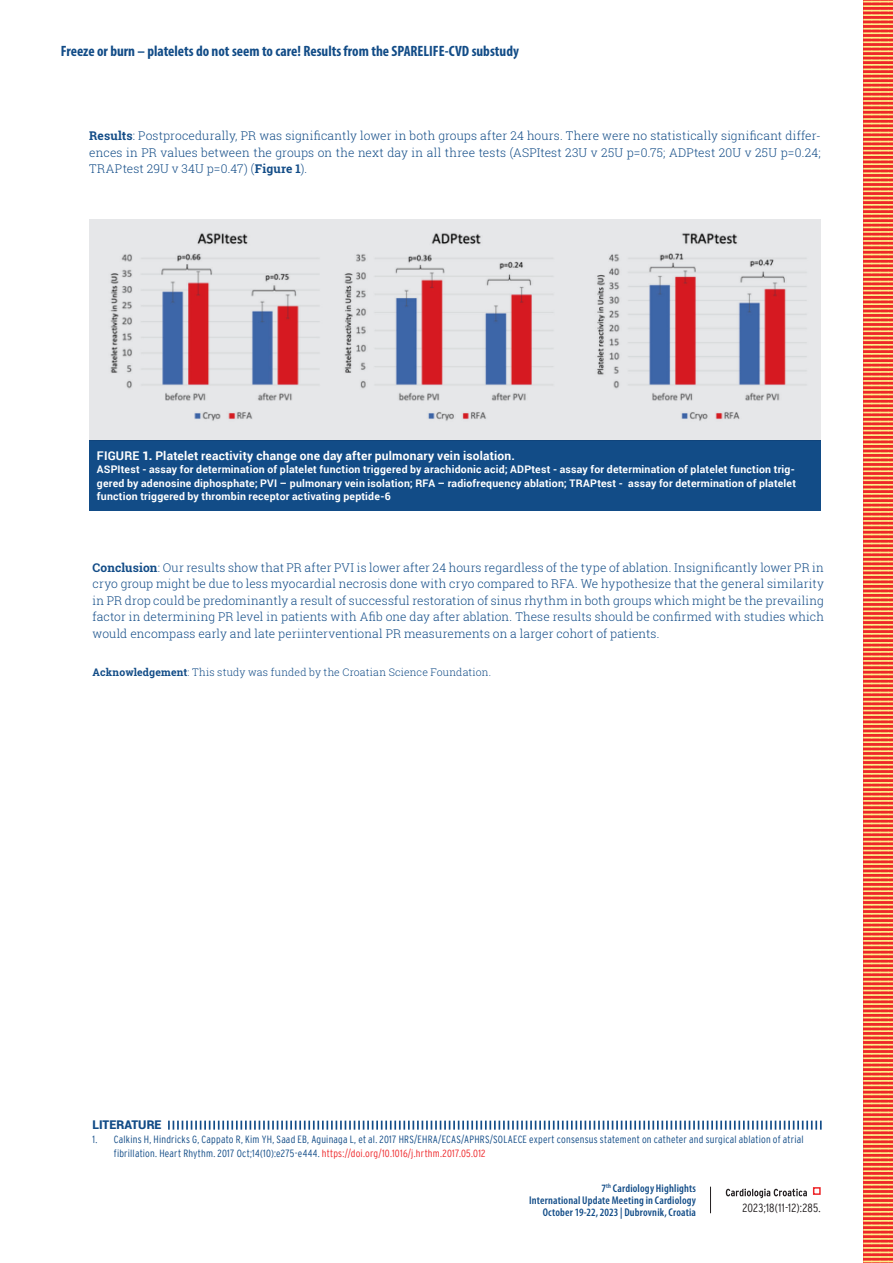
<style>
.page{position:relative;width:893px;height:1263px;background:#fff}
.page>*{position:absolute;margin:0;border:0;box-sizing:border-box;transform-origin:0 0}
.t1{font:700 condensed 15px "Myriad Pro";color:#124c87}
.t2{font:300 12px/16.5px "Roboto Slab";letter-spacing:.01em;color:#124c87;text-align:justify}
.t3{font:700 12px "Roboto";letter-spacing:.015em;color:#fff}
.t4{font:300 condensed 12px "Interstate";letter-spacing:.015em;color:#231f20}
.t5{font:900 12px "Roboto";letter-spacing:.005em;color:#124c87}
.t6{font:600 condensed 11.25px/12px "Myriad Pro";letter-spacing:.015em;color:#124c87;text-align:right}
.t7{font:700 10.5px/13.5px "Roboto";letter-spacing:.02em;color:#fff;text-align:justify}
.t8{font:300 condensed 10.5px/13.5px "Interstate";letter-spacing:.02em;color:#124c87}
.t9{font:300 10.5px "Roboto Slab";letter-spacing:.015em;color:#124c87}
.s1{font-weight:700}
.s2{font-weight:900}
.s3{color:#ee2629}
</style>
<div class="page">
<svg style="left:726px;top:1188px;width:81px;height:10px"></svg>
<div style="left:813px;top:1187px;width:8px;height:8px;border:2px solid #ee2629"></div>
<svg style="left:710px;top:1187px;width:1px;height:26px"></svg>
<svg style="left:168px;top:1120px;width:654px;height:9px"></svg>
<svg style="left:863px;top:0;width:30px;height:1263px;background:#f26e4b"></svg>
<div style="left:89px;top:440px;width:732px;height:71px;background:#124c87"></div>
<div style="left:89px;top:219px;width:732px;height:221px;background:#e6e7e9"></div>
<img style="left:110px;top:233px;width:697px;height:188px">
<p class="t1" style="left:61px;top:42px;width:460px">Freeze or burn – platelets do not seem to care! Results from the SPARELIFE-CVD substudy</p>
<p class="t2" style="left:89px;top:127px;width:733px"><span class="s1">Results</span>: Postprocedurally, PR was significantly lower in both groups after 24 hours. There were no statistically significant differ&shy;ences in PR values between the groups on the next day in all three tests (ASPItest 23U v 25U p=0.75; ADPtest 20U v 25U p=0.24; TRAPtest 29U v 34U p=0.47) (<span class="s1">Figure 1</span>).</p>
<p class="t3" style="left:97px;top:447px;width:419px">Figure <span class="s2">1.</span> Platelet reactivity change one day after pulmonary vein isolation.</p>
<p class="t7" style="left:97px;top:463px;width:701px">ASPItest - assay for determination of platelet function triggered by arachidonic acid; ADPtest - assay for determination of platelet function trig&shy;gered by adenosine diphosphate; PVI – pulmonary vein isolation; RFA – radiofrequency ablation; TRAPtest - assay for determination of platelet function triggered by thrombin receptor activating peptide-6</p>
<p class="t2" style="left:93px;top:559px;width:733px"><span class="s1">Conclusion</span>: Our results show that PR after PVI is lower after 24 hours regardless of the type of ablation. Insignificantly lower PR in cryo group might be due to less myocardial necrosis done with cryo compared to RFA. We hypothesize that the general similarity in PR drop could be predominantly a result of successful restoration of sinus rhythm in both groups which might be the prevailing factor in determining PR level in patients with Afib one day after ablation. These results should be confirmed with studies which would encompass early and late periinterventional PR measurements on a larger cohort of patients.</p>
<p class="t9" style="left:93px;top:664px;width:400px"><span class="s1">Acknowledgement</span>: This study was funded by the Croatian Science Foundation.</p>
<p class="t5" style="left:93px;top:1116px;width:70px">LITERATURE</p>
<p class="t8" style="left:114px;top:1133px;width:691px;text-indent:-21px">1. Calkins H, Hindricks G, Cappato R, Kim YH, Saad EB, Aguinaga L, et al. 2017 HRS/EHRA/ECAS/APHRS/SOLAECE expert consensus statement on catheter and surgical ablation of atrial fibrillation. Heart Rhythm. 2017 Oct;14(10):e275-e444. <span class="s3">https://doi.org/10.1016/j.hrthm.2017.05.012</span></p>
<p class="t6" style="left:529px;top:1182px;width:168px">7<sup>th</sup> Cardiology Highlights<br>International Update Meeting in Cardiology<br>October 19-22, 2023 | Dubrovnik, Croatia</p>
<p class="t4" style="left:742px;top:1201px;width:80px">2023;18(11-12):285.</p>
</div>
